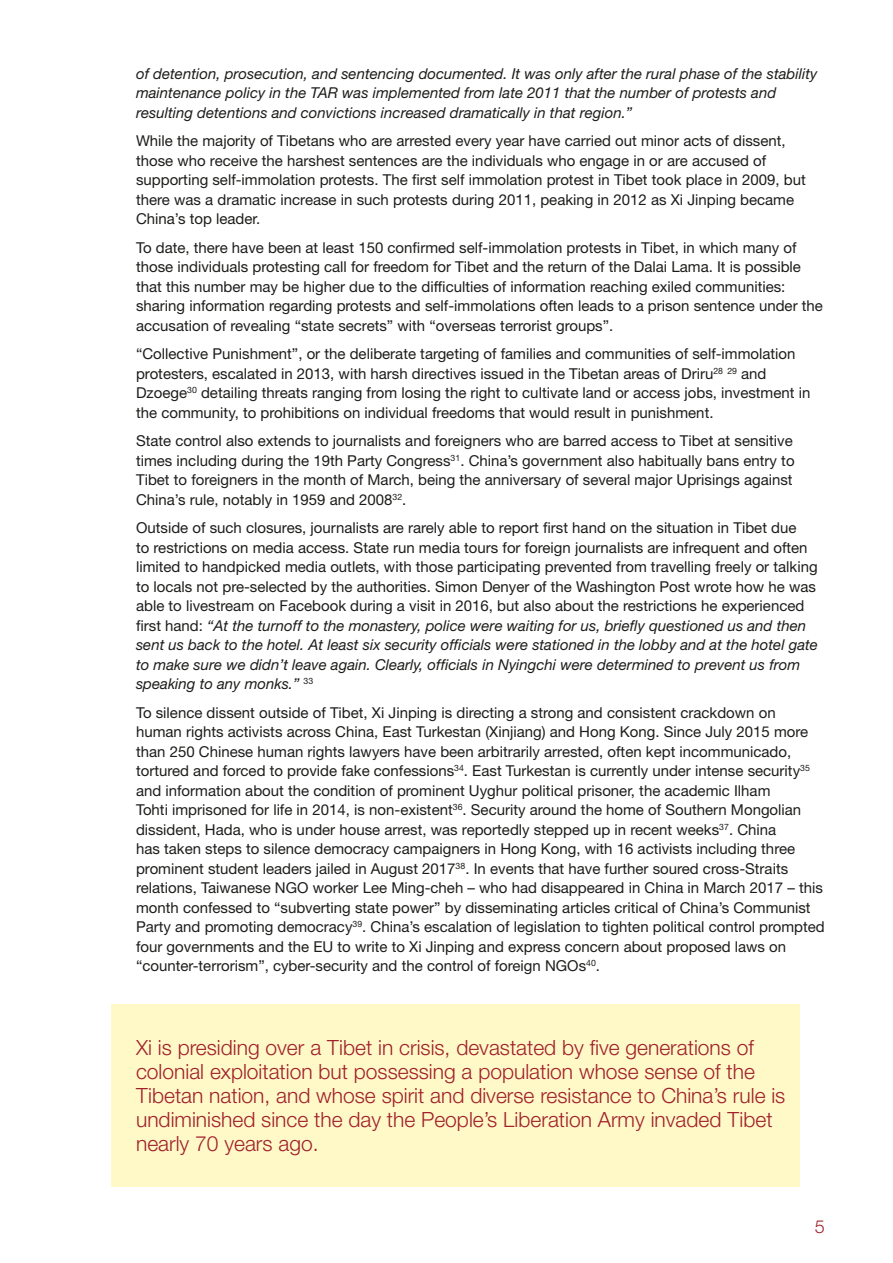
<style>
.page{position:relative;width:893px;height:1263px;background:#fff}
.page>*{position:absolute;margin:0;border:0;box-sizing:border-box;transform-origin:0 0}
.t1{font:300 21px/24px "Helvetica Neue LT Std";color:#a0202c}
.t2{font:300 18px "Helvetica Neue LT Std";color:#a0202c}
.t3{font:15px/19.5px "Helvetica Neue LT Std";color:#1d1d1b}
.t4{font:italic 15px/19.5px "Helvetica Neue LT Std";color:#1d1d1b}
.s1{font-style:italic}
</style>
<div class="page">
<div style="left:111px;top:1004px;width:688px;height:183px;background:#fff9c7"></div>
<p class="t4" style="left:136px;top:63px;width:683px">of detention, prosecution, and sentencing documented. It was only after the rural phase of the stability maintenance policy in the TAR was implemented from late 2011 that the number of protests and resulting detentions and convictions increased dramatically in that region.”</p>
<p class="t3" style="left:136px;top:131px;width:671px">While the majority of Tibetans who are arrested every year have carried out minor acts of dissent, those who receive the harshest sentences are the individuals who engage in or are accused of supporting self-immolation protests. The first self immolation protest in Tibet took place in 2009, but there was a dramatic increase in such protests during 2011, peaking in 2012 as Xi Jinping became China’s top leader.</p>
<p class="t3" style="left:136px;top:237px;width:688px">To date, there have been at least 150 confirmed self-immolation protests in Tibet, in which many of those individuals protesting call for freedom for Tibet and the return of the Dalai Lama. It is possible that this number may be higher due to the difficulties of information reaching exiled communities: sharing information regarding protests and self-immolations often leads to a prison sentence under the accusation of revealing “state secrets” with “overseas terrorist groups”.</p>
<p class="t3" style="left:136px;top:344px;width:676px">“Collective Punishment”, or the deliberate targeting of families and communities of self-immolation protesters, escalated in 2013, with harsh directives issued in the Tibetan areas of Driru<sup>28</sup> <sup>29</sup> and Dzoege<sup>30</sup> detailing threats ranging from losing the right to cultivate land or access jobs, investment in the community, to prohibitions on individual freedoms that would result in punishment.</p>
<p class="t3" style="left:136px;top:431px;width:660px">State control also extends to journalists and foreigners who are barred access to Tibet at sensitive times including during the 19th Party Congress<sup>31</sup>. China’s government also habitually bans entry to Tibet to foreigners in the month of March, being the anniversary of several major Uprisings against China’s rule, notably in 1959 and 2008<sup>32</sup>.</p>
<p class="t3" style="left:136px;top:518px;width:683px">Outside of such closures, journalists are rarely able to report first hand on the situation in Tibet due<br>to restrictions on media access. State run media tours for foreign journalists are infrequent and often limited to handpicked media outlets, with those participating prevented from travelling freely or talking to locals not pre-selected by the authorities. Simon Denyer of the Washington Post wrote how he was able to livestream on Facebook during a visit in 2016, but also about the restrictions he experienced first hand: <span class="s1">“At the turnoff to the monastery, police were waiting for us, briefly questioned us and then sent us back to the hotel. At least six security officials were stationed in the lobby and at the hotel gate to make sure we didn’t leave again. Clearly, officials in Nyingchi were determined to prevent us from speaking to any monks.”</span> <sup>33</sup></p>
<p class="t3" style="left:136px;top:702px;width:690px">To silence dissent outside of Tibet, Xi Jinping is directing a strong and consistent crackdown on human rights activists across China, East Turkestan (Xinjiang) and Hong Kong. Since July 2015 more than 250 Chinese human rights lawyers have been arbitrarily arrested, often kept incommunicado, tortured and forced to provide fake confessions<sup>34</sup>. East Turkestan is currently under intense security<sup>35 </sup>and information about the condition of prominent Uyghur political prisoner, the academic Ilham<br>Tohti imprisoned for life in 2014, is non-existent<sup>36</sup>. Security around the home of Southern Mongolian dissident, Hada, who is under house arrest, was reportedly stepped up in recent weeks<sup>37</sup>. China<br>has taken steps to silence democracy campaigners in Hong Kong, with 16 activists including three prominent student leaders jailed in August 2017<sup>38</sup>. In events that have further soured cross-Straits relations, Taiwanese NGO worker Lee Ming-cheh – who had disappeared in China in March 2017 – this month confessed to “subverting state power” by disseminating articles critical of China’s Communist Party and promoting democracy<sup>39</sup>. China’s escalation of legislation to tighten political control prompted four governments and the EU to write to Xi Jinping and express concern about proposed laws on “counter-terrorism”, cyber-security and the control of foreign NGOs<sup>40</sup>.</p>
<p class="t1" style="left:136px;top:1035px;width:651px">Xi is presiding over a Tibet in crisis, devastated by five generations of colonial exploitation but possessing a population whose sense of the Tibetan nation, and whose spirit and diverse resistance to China’s rule is undiminished since the day the People’s Liberation Army invaded Tibet nearly 70 years ago.</p>
<p class="t2" style="left:815px;top:1216px;width:12px">5</p>
</div>
